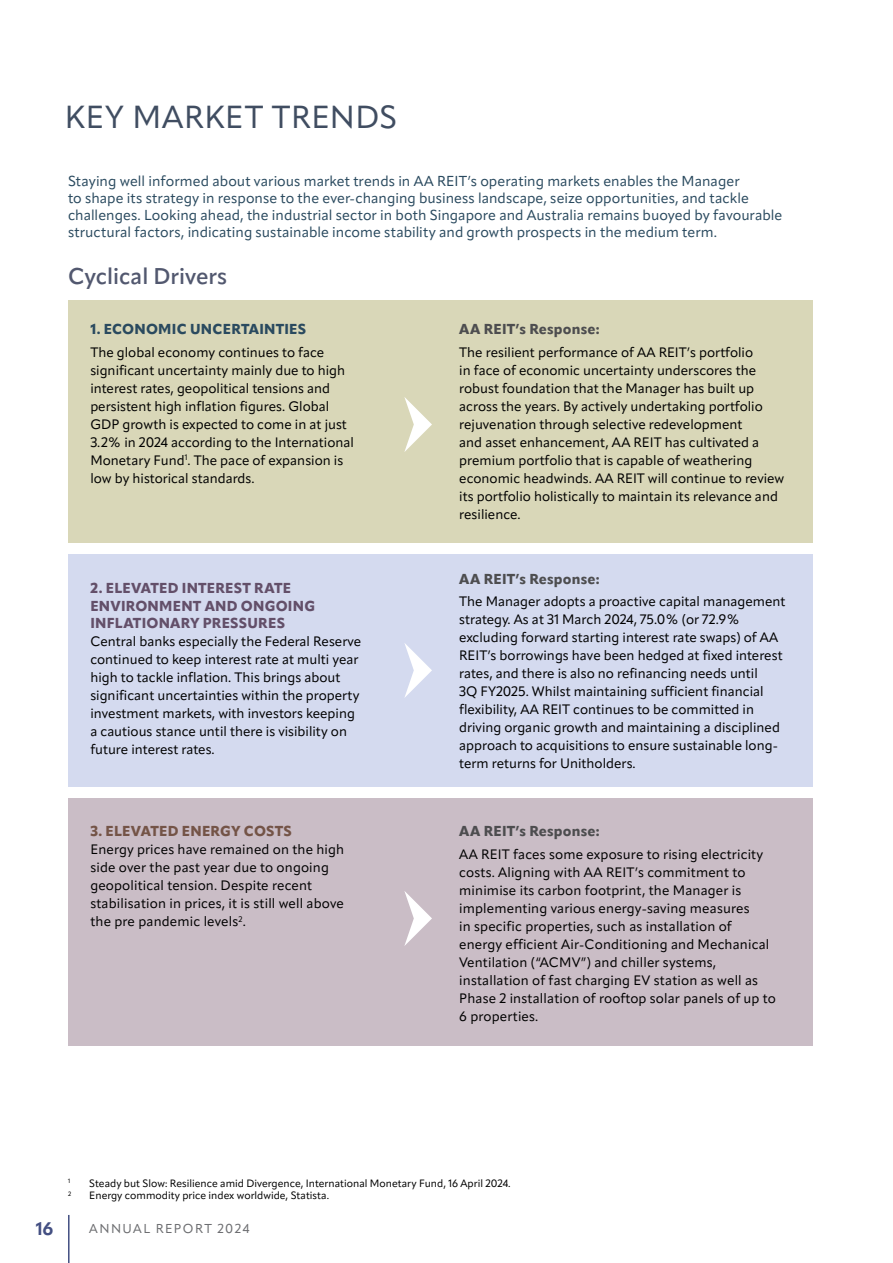
<style>
.page{position:relative;width:893px;height:1263px;background:#fff}
.page>*{position:absolute;margin:0;border:0;box-sizing:border-box;transform-origin:0 0}
.t1{font:31.5px "Apparat";letter-spacing:.02em;color:#404d61}
.t2{font:600 22.5px "Apparat";color:#52586f}
.t3{font:700 18px "Apparat";color:#434f82}
.t4{font:14.25px/17.2px "Apparat";letter-spacing:.005em;color:#2a4a5f}
.t5{font:800 14.25px/17.2px "Apparat";letter-spacing:.015em;color:#634f69}
.t6{font:800 14.25px "Apparat";letter-spacing:.01em;color:#4d4d4f}
.t7{font:800 14.25px "Apparat";letter-spacing:.015em;color:#2a4a5f}
.t8{font:800 14.25px "Apparat";letter-spacing:.01em;color:#745447}
.t9{font:13.5px/18px "Apparat";color:#000}
.t10{font:12.75px "Apparat";letter-spacing:.115em;color:#6d6e71}
.t11{font:10.5px "Apparat";color:#000}
.t12{font:6.15px "Apparat";color:#000}
</style>
<div class="page">
<div style="left:68px;top:300px;width:744px;height:242px;background:#d9d7b8"></div>
<div style="left:68px;top:554px;width:744px;height:233px;background:#d4daef"></div>
<div style="left:68px;top:798px;width:744px;height:247px;background:#cabdc6"></div>
<svg style="left:404px;top:397px;width:28px;height:55px"></svg>
<svg style="left:404px;top:643px;width:28px;height:55px"></svg>
<svg style="left:404px;top:891px;width:28px;height:55px"></svg>
<hr style="left:68px;top:1215px;width:2px;height:48px;background:#434f82">
<h1 class="t1" style="left:65px;top:98px;width:334px">KEY MARKET TRENDS</h1>
<p class="t4" style="left:68px;top:172px;width:716px">Staying well informed about various market trends in AA REIT’s operating markets enables the Manager<br>to shape its strategy in response to the ever-changing business landscape, seize opportunities, and tackle challenges. Looking ahead, the industrial sector in both Singapore and Australia remains buoyed by favourable structural factors, indicating sustainable income stability and growth prospects in the medium term.</p>
<h2 class="t2" style="left:68px;top:262px;width:161px">Cyclical Drivers</h2>
<p class="t7" style="left:90px;top:320px;width:217px">1. ECONOMIC UNCERTAINTIES</p>
<p class="t9" style="left:90px;top:343px;width:265px">The global economy continues to face significant uncertainty mainly due to high interest rates, geopolitical tensions and persistent high inflation figures. Global GDP growth is expected to come in at just 3.2% in 2024 according to the International Monetary Fund<sup>1</sup>. The pace of expansion is low by historical standards.</p>
<p class="t5" style="left:90px;top:580px;width:226px">2. ELEVATED INTEREST RATE<br>ENVIRONMENT AND ONGOING<br>INFLATIONARY PRESSURES</p>
<p class="t9" style="left:90px;top:632px;width:272px">Central banks especially the Federal Reserve continued to keep interest rate at multi year high to tackle inflation. This brings about significant uncertainties within the property investment markets, with investors keeping a cautious stance until there is visibility on future interest rates.</p>
<p class="t8" style="left:90px;top:822px;width:203px">3. ELEVATED ENERGY COSTS</p>
<p class="t9" style="left:90px;top:841px;width:255px">Energy prices have remained on the high side over the past year due to ongoing geopolitical tension. Despite recent stabilisation in prices, it is still well above the pre pandemic levels<sup>2</sup>.</p>
<p class="t6" style="left:459px;top:320px;width:142px">AA REIT’s Response:</p>
<p class="t9" style="left:459px;top:343px;width:327px">The resilient performance of AA REIT’s portfolio<br>in face of economic uncertainty underscores the robust foundation that the Manager has built up across the years. By actively undertaking portfolio rejuvenation through selective redevelopment<br>and asset enhancement, AA REIT has cultivated a premium portfolio that is capable of weathering economic headwinds. AA REIT will continue to review its portfolio holistically to maintain its relevance and resilience.</p>
<p class="t6" style="left:459px;top:570px;width:142px">AA REIT’s Response:</p>
<p class="t9" style="left:459px;top:593px;width:328px">The Manager adopts a proactive capital management strategy. As at 31 March 2024, 75.0% (or 72.9% excluding forward starting interest rate swaps) of AA REIT’s borrowings have been hedged at fixed interest rates, and there is also no refinancing needs until<br>3Q FY2025. Whilst maintaining sufficient financial flexibility, AA REIT continues to be committed in driving organic growth and maintaining a disciplined approach to acquisitions to ensure sustainable long&shy;term returns for Unitholders.</p>
<p class="t6" style="left:459px;top:822px;width:142px">AA REIT’s Response:</p>
<p class="t9" style="left:459px;top:845px;width:318px">AA REIT faces some exposure to rising electricity costs. Aligning with AA REIT’s commitment to minimise its carbon footprint, the Manager is implementing various energy-saving measures<br>in specific properties, such as installation of energy efficient Air-Conditioning and Mechanical Ventilation (“ACMV”) and chiller systems, installation of fast charging EV station as well as Phase 2 installation of rooftop solar panels of up to 6 properties.</p>
<p class="t12" style="left:68px;top:1177px;width:4px">1</p>
<p class="t11" style="left:89px;top:1176px;width:423px">Steady but Slow: Resilience amid Divergence, International Monetary Fund, 16 April 2024.</p>
<p class="t12" style="left:68px;top:1190px;width:5px">2</p>
<p class="t11" style="left:89px;top:1189px;width:241px">Energy commodity price index worldwide, Statista.</p>
<h3 class="t3" style="left:36px;top:1217px;width:19px">16</h3>
<p class="t10" style="left:89px;top:1221px;width:162px">ANNUAL REPORT 2024</p>
</div>
